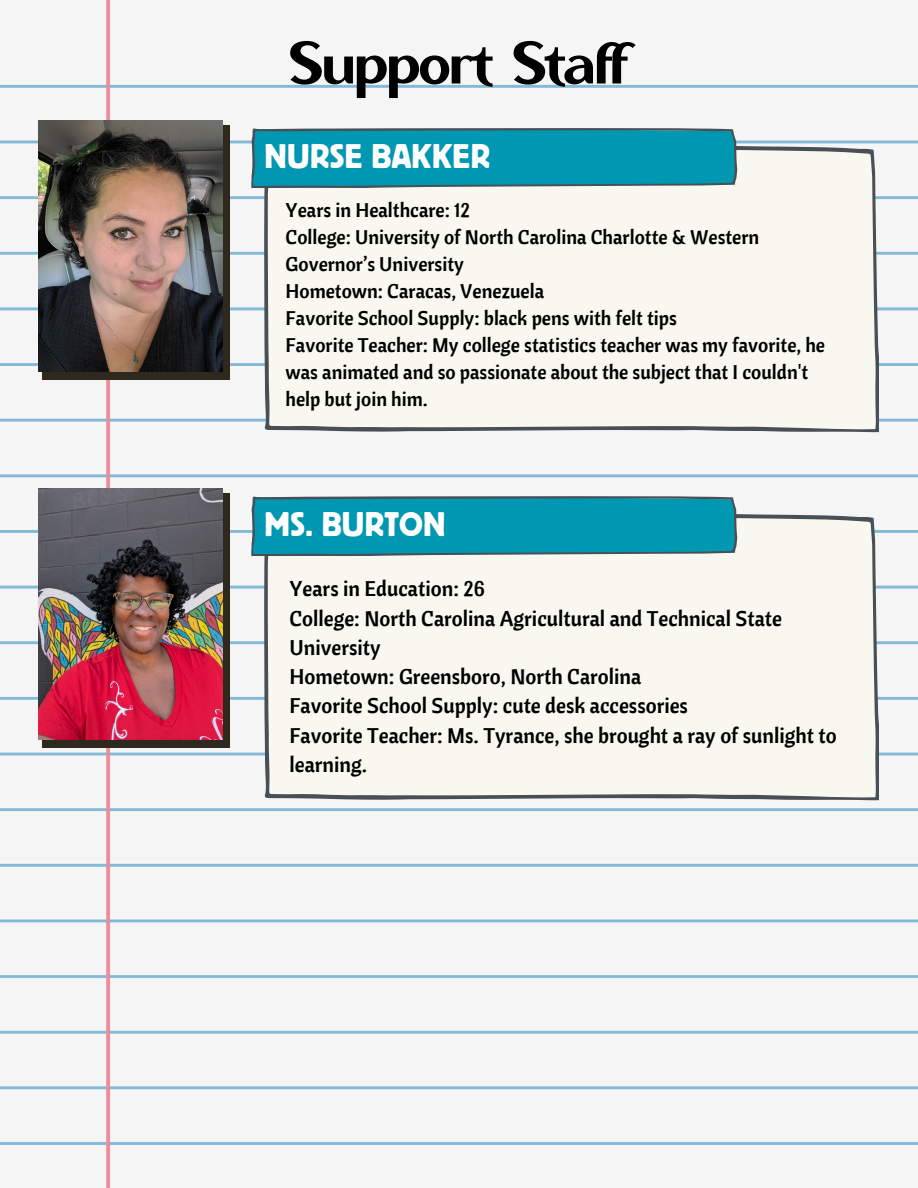
<style>
.page{position:relative;width:918px;height:1188px;background:#f5f5f5}
.page>*{position:absolute;margin:0;border:0;box-sizing:border-box;transform-origin:0 0}
.t1{font:59.25px "Ethna";letter-spacing:-.035em;color:#000}
.t2{font:35.7px "Bloc";color:#fff}
.t3{font:21.15px/29.2px "Cantora One";color:#000}
.t4{font:19.65px/27px "Cantora One";color:#000}
</style>
<div class="page">
<div style="left:264px;top:146px;width:615px;height:286px;background:#f8f8f0"></div>
<svg style="left:251px;top:128px;width:486px;height:60px;background:#0d94ac"></svg>
<div style="left:42px;top:125px;width:188px;height:254px;background:#2e281f"></div>
<img style="left:39px;top:120px;width:184px;height:252px">
<div style="left:264px;top:514px;width:615px;height:286px;background:#f8f8f0"></div>
<svg style="left:251px;top:496px;width:486px;height:60px;background:#0d94ac"></svg>
<div style="left:42px;top:493px;width:188px;height:254px;background:#2e281f"></div>
<img style="left:39px;top:488px;width:184px;height:252px">
<p class="t1" style="left:289px;top:42px;width:340px">Support Staff</p>
<h2 class="t2" style="left:264px;top:137px;width:228px">NURSE BAKKER</h2>
<p class="t4" style="left:286px;top:196px;width:186px">Years in Healthcare: 12</p>
<p class="t4" style="left:286px;top:223px;width:475px">College: University of North Carolina Charlotte &amp; Western<br>Governor’s University</p>
<p class="t4" style="left:286px;top:277px;width:260px">Hometown: Caracas, Venezuela</p>
<p class="t4" style="left:286px;top:304px;width:393px">Favorite School Supply: black pens with felt tips</p>
<p class="t4" style="left:286px;top:331px;width:541px">Favorite Teacher: My college statistics teacher was my favorite, he was animated and so passionate about the subject that I couldn't help but join him.</p>
<h2 class="t2" style="left:264px;top:505px;width:183px">MS. BURTON</h2>
<p class="t3" style="left:290px;top:574px;width:197px">Years in Education: 26</p>
<p class="t3" style="left:290px;top:603px;width:494px">College: North Carolina Agricultural and Technical State<br>University</p>
<p class="t3" style="left:290px;top:662px;width:353px">Hometown: Greensboro, North Carolina</p>
<p class="t3" style="left:290px;top:691px;width:400px">Favorite School Supply: cute desk accessories</p>
<p class="t3" style="left:290px;top:720px;width:549px">Favorite Teacher: Ms. Tyrance, she brought a ray of sunlight to learning.</p>
</div>
